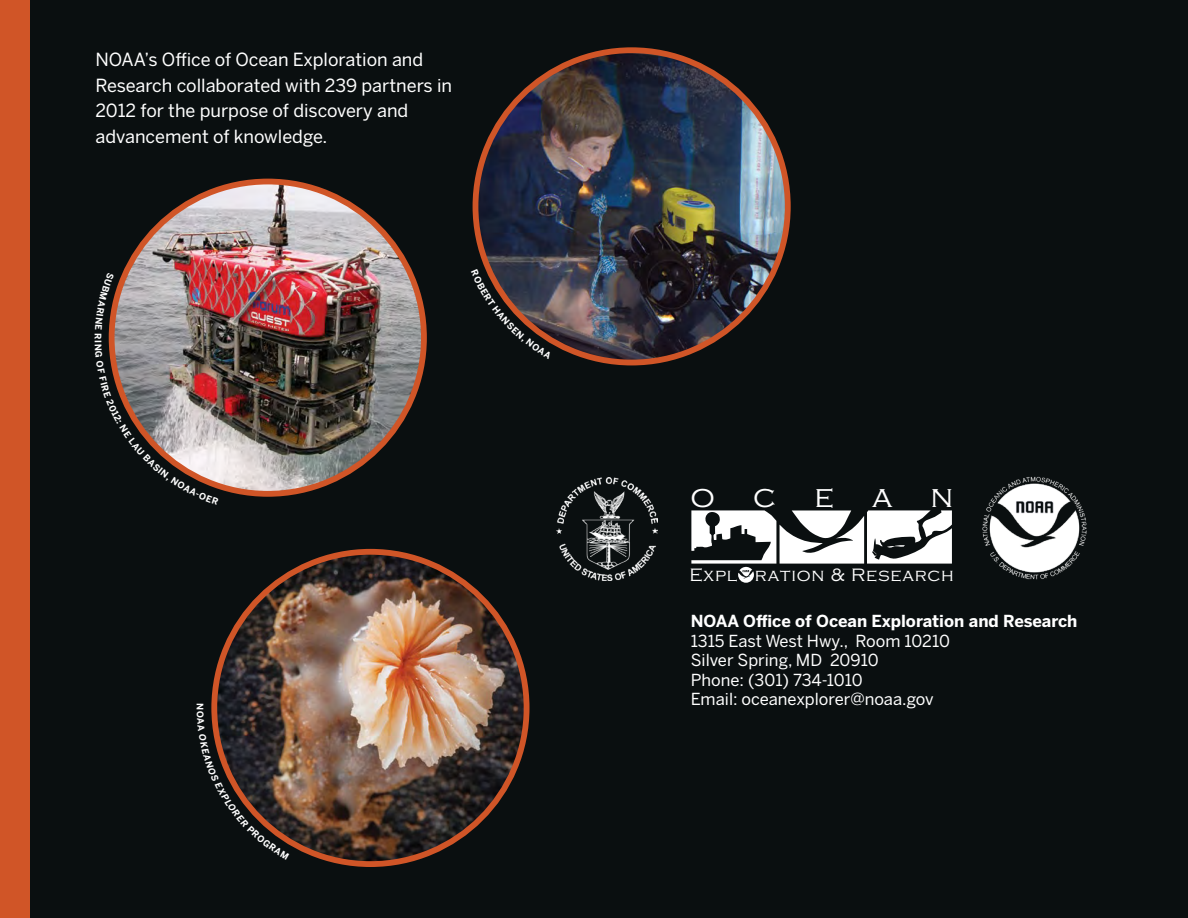
<style>
.page{position:relative;width:1188px;height:918px;background:#0a0f10}
.page>*{position:absolute;margin:0;border:0;box-sizing:border-box;transform-origin:0 0}
.t1{font:300 32.7px "Copperplate Gothic";color:#fff}
.t2{font:300 18.6px "Copperplate Gothic";letter-spacing:.045em;color:#fff}
.t3{font:18px/25.5px "Benton Sans";color:#fff}
.t4{font:16.5px/19.5px "Benton Sans";color:#fff}
.t5{font:700 16.5px "Benton Sans";color:#fff}
</style>
<div class="page">
<img style="left:982px;top:476px;width:105px;height:104px">
<svg style="left:691px;top:510px;width:261px;height:73px"></svg>
<div style="left:0;top:0;width:29px;height:918px;background:#d05527"></div>
<img style="left:556px;top:478px;width:101px;height:102px">
<img style="left:475px;top:50px;width:313px;height:313px;border-radius:156px">
<img style="left:112px;top:182px;width:312px;height:312px;border-radius:156px">
<img style="left:214px;top:552px;width:313px;height:312px;border-radius:156px">
<svg style="left:485px;top:269px;width:67px;height:75px"></svg>
<img style="left:108px;top:272px;width:111px;height:217px">
<svg style="left:211px;top:704px;width:78px;height:141px"></svg>
<p class="t3" style="left:95px;top:47px;width:358px">NOAA’s Office of Ocean Exploration and Research collaborated with 239 partners in 2012 for the purpose of discovery and advancement of knowledge.</p>
<h1 class="t1" style="left:690px;top:479px;width:264px">o c e a n</h1>
<p class="t2" style="left:689px;top:565px;width:266px">Expl ration &amp; Research</p>
<p class="t5" style="left:691px;top:611px;width:388px">NOAA Office of Ocean Exploration and Research</p>
<p class="t4" style="left:691px;top:631px;width:261px">1315 East West Hwy., Room 10210<br>Silver Spring, MD 20910<br>Phone: (301) 734-1010<br>Email: oceanexplorer@noaa.gov</p>
</div>
